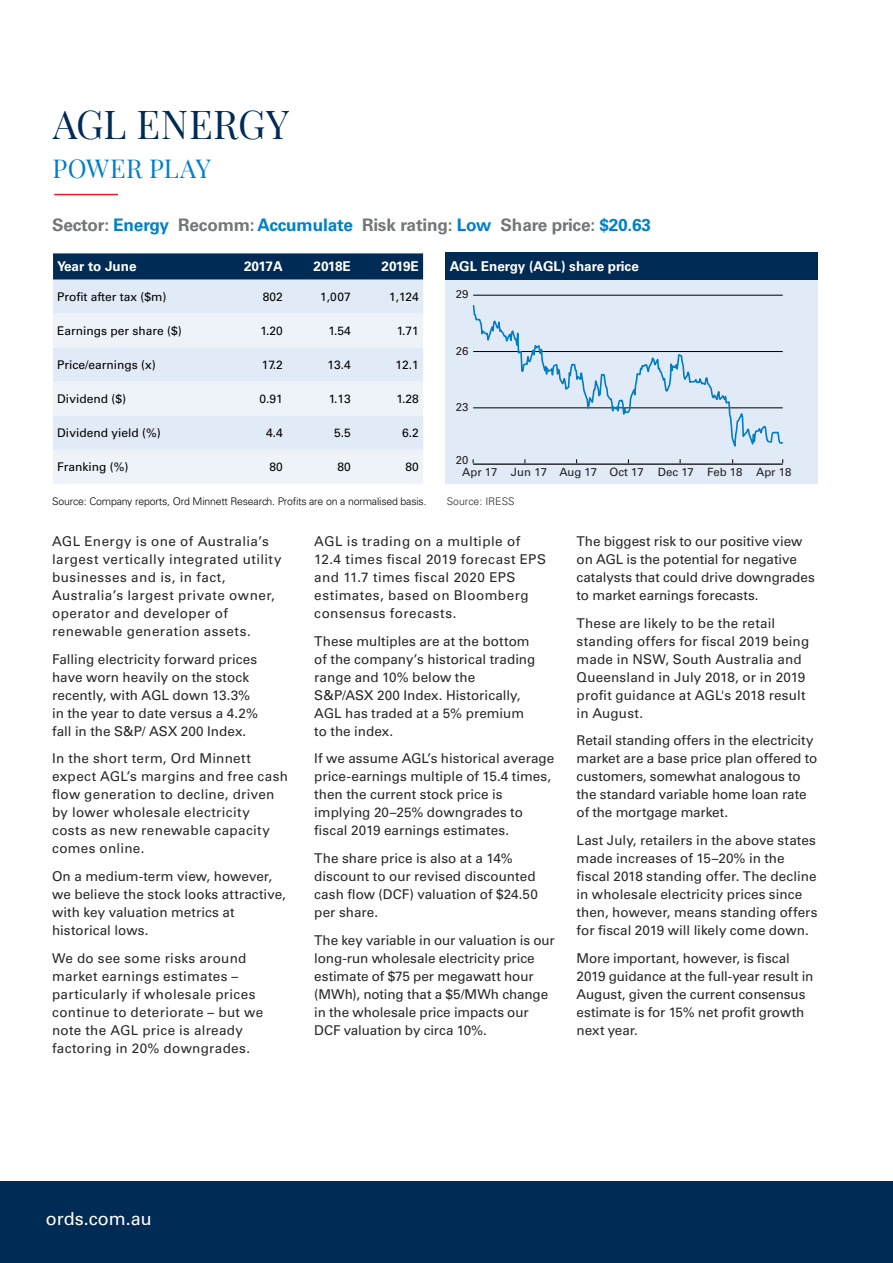
<style>
.page{position:relative;width:893px;height:1263px;background:#fff}
.page>*{position:absolute;margin:0;border:0;box-sizing:border-box;transform-origin:0 0}
.t1{font:39px "Playfair Display";letter-spacing:.015em;color:#002b54}
.t2{font:25.5px "Playfair Display";letter-spacing:.015em;color:#007dc5}
.t3{font:18px "Univers LT Std";color:#fff}
.t4{font:700 17.25px "Univers LT Std";letter-spacing:-.01em;color:#747678}
.t5{font:13.5px/18px "Univers LT Std";letter-spacing:.005em;color:#292829}
.t6{font:13.5px/18px "Univers LT Std";letter-spacing:.035em;color:#292829}
.t7{font:13.5px/18px "Univers LT Std";letter-spacing:.025em;color:#292829}
.t8{font:700 13.5px "Univers LT Std";color:#fff}
.t9{font:12px "Univers LT Std";color:#000}
.t10{font:11.4px "Univers LT Std";color:#231f20}
.t11{font:300 10.5px "Univers LT Std";letter-spacing:-.015em;color:#000}
.t12{font:300 10.5px "Univers LT Std";color:#292829}
.s1{color:#0081c7}
</style>
<div class="page">
<div style="left:0;top:1181px;width:893px;height:82px;background:#002b54"></div>
<div style="left:445px;top:266px;width:372px;height:218px;background:#e1eaf7"></div>
<div style="left:53px;top:254px;width:370px;height:26px;background:#002b54"></div>
<div style="left:53px;top:280px;width:370px;height:34px;background:#e1eaf7"></div>
<svg style="left:53px;top:314px;width:370px;height:170px;background:#e8eff8"></svg>
<div style="left:445px;top:253px;width:372px;height:27px;background:#002b54"></div>
<hr style="left:473px;top:295px;width:310px;height:1px;background:#000">
<hr style="left:473px;top:463px;width:310px;height:2px;background:#000">
<svg style="left:472px;top:305px;width:311px;height:142px"></svg>
<hr style="left:54px;top:194px;width:64px;height:1px;background:#ed1c29">
<h1 class="t1" style="left:53px;top:100px;width:238px">AGL ENERGY</h1>
<h2 class="t2" style="left:53px;top:152px;width:160px">POWER PLAY</h2>
<p class="t4" style="left:52px;top:215px;width:601px">Sector: <span class="s1">Energy</span> Recomm: <span class="s1">Accumulate</span> Risk rating: <span class="s1">Low</span> Share price: <span class="s1">$20.63</span></p>
<p class="t8" style="left:57px;top:259px;width:81px">Year to June</p>
<p class="t8" style="left:244px;top:259px;width:40px">2017A</p>
<p class="t8" style="left:314px;top:259px;width:39px">2018E</p>
<p class="t8" style="left:382px;top:259px;width:39px">2019E</p>
<p class="t9" style="left:57px;top:290px;width:111px">Profit after tax ($m)</p>
<p class="t9" style="left:263px;top:290px;width:22px">802</p>
<p class="t9" style="left:320px;top:290px;width:32px">1,007</p>
<p class="t9" style="left:389px;top:290px;width:31px">1,124</p>
<p class="t9" style="left:57px;top:324px;width:126px">Earnings per share ($)</p>
<p class="t9" style="left:261px;top:324px;width:24px">1.20</p>
<p class="t9" style="left:329px;top:324px;width:24px">1.54</p>
<p class="t9" style="left:397px;top:324px;width:24px">1.71</p>
<p class="t9" style="left:57px;top:358px;width:100px">Price/earnings (x)</p>
<p class="t9" style="left:262px;top:358px;width:22px">17.2</p>
<p class="t9" style="left:328px;top:358px;width:25px">13.4</p>
<p class="t9" style="left:396px;top:358px;width:25px">12.1</p>
<p class="t9" style="left:57px;top:392px;width:70px">Dividend ($)</p>
<p class="t9" style="left:259px;top:392px;width:25px">0.91</p>
<p class="t9" style="left:329px;top:392px;width:23px">1.13</p>
<p class="t9" style="left:397px;top:392px;width:24px">1.28</p>
<p class="t9" style="left:57px;top:426px;width:105px">Dividend yield (%)</p>
<p class="t9" style="left:266px;top:426px;width:18px">4.4</p>
<p class="t9" style="left:334px;top:426px;width:18px">5.5</p>
<p class="t9" style="left:402px;top:426px;width:18px">6.2</p>
<p class="t9" style="left:57px;top:460px;width:73px">Franking (%)</p>
<p class="t9" style="left:269px;top:460px;width:15px">80</p>
<p class="t9" style="left:337px;top:460px;width:15px">80</p>
<p class="t9" style="left:405px;top:460px;width:15px">80</p>
<p class="t8" style="left:450px;top:258px;width:191px">AGL Energy (AGL) share price</p>
<p class="t10" style="left:456px;top:288px;width:14px">29</p>
<p class="t10" style="left:456px;top:344px;width:14px">26</p>
<p class="t10" style="left:456px;top:400px;width:14px">23</p>
<p class="t10" style="left:456px;top:453px;width:14px">20</p>
<p class="t10" style="left:462px;top:465px;width:183px">Apr 17 Jun 17 Aug 17 Oct 17</p>
<p class="t10" style="left:658px;top:465px;width:135px">Dec 17 Feb 18 Apr 18</p>
<p class="t11" style="left:52px;top:495px;width:376px">Source: Company reports, Ord Minnett Research. Profits are on a normalised basis.</p>
<p class="t12" style="left:447px;top:495px;width:69px">Source: IRESS</p>
<p class="t6" style="left:52px;top:532px;width:231px">AGL Energy is one of Australia’s largest vertically integrated utility businesses and is, in fact,<br>Australia’s largest private owner, operator and developer of renewable generation assets.</p>
<p class="t5" style="left:52px;top:650px;width:207px">Falling electricity forward prices have worn heavily on the stock recently, with AGL down 13.3% in the year to date versus a 4.2% fall in the S&amp;P/ ASX 200 Index.</p>
<p class="t7" style="left:52px;top:750px;width:237px">In the short term, Ord Minnett expect AGL’s margins and free cash flow generation to decline, driven by lower wholesale electricity costs as new renewable capacity comes online.</p>
<p class="t5" style="left:52px;top:867px;width:235px">On a medium-term view, however, we believe the stock looks attractive, with key valuation metrics at historical lows.</p>
<p class="t5" style="left:52px;top:949px;width:213px">We do see some risks around market earnings estimates – particularly if wholesale prices continue to deteriorate – but we note the AGL price is already factoring in 20% downgrades.</p>
<p class="t6" style="left:314px;top:532px;width:233px">AGL is trading on a multiple of<br>12.4 times fiscal 2019 forecast EPS and 11.7 times fiscal 2020 EPS estimates, based on Bloomberg consensus forecasts.</p>
<p class="t5" style="left:314px;top:632px;width:223px">These multiples are at the bottom of the company’s historical trading range and 10% below the<br>S&amp;P/ASX 200 Index. Historically,<br>AGL has traded at a 5% premium to the index.</p>
<p class="t5" style="left:314px;top:750px;width:241px">If we assume AGL’s historical average price-earnings multiple of 15.4 times, then the current stock price is implying 20–25% downgrades to fiscal 2019 earnings estimates.</p>
<p class="t5" style="left:314px;top:849px;width:225px">The share price is also at a 14% discount to our revised discounted cash flow (DCF) valuation of $24.50 per share.</p>
<p class="t5" style="left:314px;top:931px;width:242px">The key variable in our valuation is our long-run wholesale electricity price estimate of $75 per megawatt hour (MWh), noting that a $5/MWh change in the wholesale price impacts our DCF valuation by circa 10%.</p>
<p class="t5" style="left:577px;top:532px;width:240px">The biggest risk to our positive view on AGL is the potential for negative catalysts that could drive downgrades to market earnings forecasts.</p>
<p class="t5" style="left:577px;top:614px;width:234px">These are likely to be the retail standing offers for fiscal 2019 being made in NSW, South Australia and<br>Queensland in July 2018, or in 2019 profit guidance at AGL's 2018 result in August.</p>
<p class="t5" style="left:577px;top:732px;width:242px">Retail standing offers in the electricity market are a base price plan offered to customers, somewhat analogous to the standard variable home loan rate of the mortgage market.</p>
<p class="t5" style="left:577px;top:831px;width:242px">Last July, retailers in the above states made increases of 15–20% in the fiscal 2018 standing offer. The decline in wholesale electricity prices since then, however, means standing offers for fiscal 2019 will likely come down.</p>
<p class="t5" style="left:577px;top:949px;width:238px">More important, however, is fiscal<br>2019 guidance at the full-year result in<br>August, given the current consensus estimate is for 15% net profit growth next year.</p>
<h3 class="t3" style="left:46px;top:1208px;width:108px">ords.com.au</h3>
</div>
